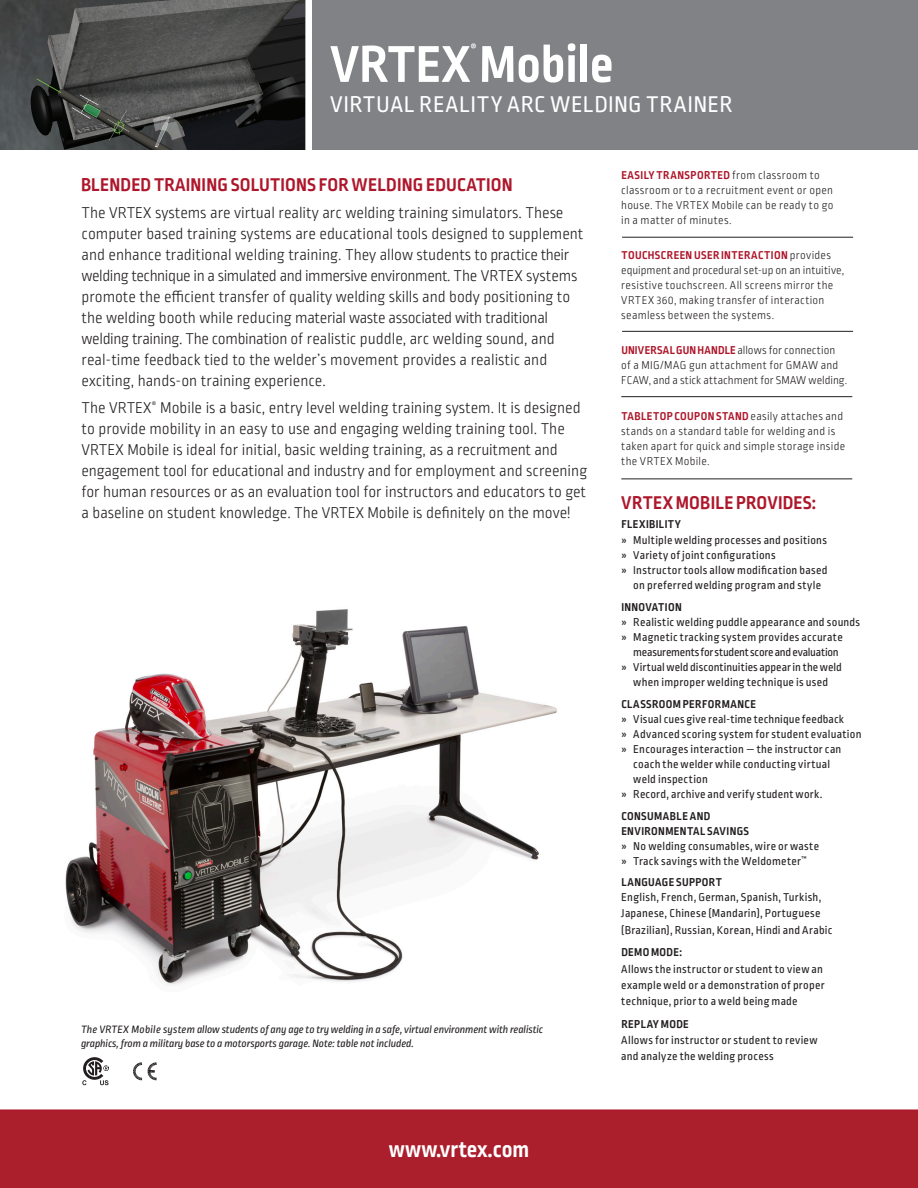
<style>
.page{position:relative;width:918px;height:1188px;background:#fff}
.page>*{position:absolute;margin:0;border:0;box-sizing:border-box;transform-origin:0 0}
.Headline_2{font:700 54.6px "Ropa Sans Pro";color:#fff}
.Subheads{font:24px "Ropa Sans Pro";letter-spacing:.025em;color:#fff}
.body{font:700 24px "Ropa Sans Pro";color:#fff}
.body-2{font:700 19.5px "Ropa Sans Pro";letter-spacing:.01em;color:#ae172b}
.SmallPhotoDescriptio{font:700 19.5px "Ropa Sans Pro";letter-spacing:.01em;color:#ae172b}
.body-3{font:300 16.5px/21px "Ropa Sans Pro";color:#231f20}
.Headline_2-2{font:700 12.3px "Ropa Sans Pro";color:#fff}
.SmallPhotoDescriptio-2{font:12px/15px "Ropa Sans Pro";letter-spacing:.02em;color:#231f20}
.SmallPhotoDescriptio-3{font:300 12px/15px "Ropa Sans Pro";letter-spacing:.02em;color:#231f20}
.SmallPhotoDescriptio-4{font:700 12px/15px "Ropa Sans Pro";letter-spacing:.03em;color:#231f20}
.t1{font:italic 11.25px/13.5px "Ropa Sans Pro";letter-spacing:-.01em;color:#231f20}
.s1{font-weight:700;color:#ae172b}
</style>
<div class="page">
<div style="left:312px;top:0;width:606px;height:150px;background:#808285"></div>
<img style="left:0;top:0;width:304px;height:150px">
<img style="left:65px;top:609px;width:492px;height:376px">
<div style="left:0;top:1109px;width:918px;height:79px;background:#ab1e2c"></div>
<hr style="left:621px;top:479px;width:231px;height:1px;background:#231f20">
<hr style="left:621px;top:396px;width:231px;height:1px;background:#231f20">
<hr style="left:622px;top:331px;width:231px;height:1px;background:#231f20">
<hr style="left:622px;top:237px;width:231px;height:1px;background:#231f20">
<svg style="left:133px;top:1062px;width:9px;height:18px"></svg>
<svg style="left:148px;top:1062px;width:9px;height:18px"></svg>
<svg style="left:82px;top:1057px;width:27px;height:28px"></svg>
<p class="Headline_2" style="left:330px;top:33px;width:285px">VRTEX Mobile</p>
<p class="Headline_2-2" style="left:470px;top:41px;width:8px">®</p>
<p class="Subheads" style="left:330px;top:91px;width:404px">VIRTUAL REALITY ARC WELDING TRAINER</p>
<p class="body-2" style="left:81px;top:174px;width:433px">BLENDED TRAINING SOLUTIONS FOR WELDING EDUCATION</p>
<p class="body-3" style="left:82px;top:203px;width:503px">The VRTEX systems are virtual reality arc welding training simulators. These computer based training systems are educational tools designed to supplement and enhance traditional welding training. They allow students to practice their welding technique in a simulated and immersive environment. The VRTEX systems promote the efficient transfer of quality welding skills and body positioning to the welding booth while reducing material waste associated with traditional welding training. The combination of realistic puddle, arc welding sound, and real-time feedback tied to the welder’s movement provides a realistic and exciting, hands-on training experience.</p>
<p class="body-3" style="left:82px;top:399px;width:507px">The VRTEX<sup>®</sup> Mobile is a basic, entry level welding training system. It is designed to provide mobility in an easy to use and engaging welding training tool. The VRTEX Mobile is ideal for initial, basic welding training, as a recruitment and engagement tool for educational and industry and for employment and screening for human resources or as an evaluation tool for instructors and educators to get a baseline on student knowledge. The VRTEX Mobile is definitely on the move!</p>
<p class="t1" style="left:81px;top:1023px;width:464px">The VRTEX Mobile system allow students of any age to try welding in a safe, virtual environment with realistic graphics, from a military base to a motorsports garage. Note: table not included.</p>
<p class="body" style="left:389px;top:1135px;width:142px">www.vrtex.com</p>
<p class="SmallPhotoDescriptio-3" style="left:621px;top:169px;width:214px"><span class="s1">EASILY TRANSPORTED</span> from classroom to classroom or to a recruitment event or open house. The VRTEX Mobile can be ready to go in a matter of minutes.</p>
<p class="SmallPhotoDescriptio-3" style="left:621px;top:248px;width:225px"><span class="s1">TOUCHSCREEN USER INTERACTION</span> provides equipment and procedural set-up on an intuitive, resistive touchscreen. All screens mirror the VRTEX 360, making transfer of interaction seamless between the systems.</p>
<p class="SmallPhotoDescriptio-3" style="left:621px;top:343px;width:227px"><span class="s1">UNIVERSAL GUN HANDLE</span> allows for connection of a MIG/MAG gun attachment for GMAW and<br>FCAW, and a stick attachment for SMAW welding.</p>
<p class="SmallPhotoDescriptio-3" style="left:621px;top:410px;width:225px"><span class="s1">TABLETOP COUPON STAND</span> easily attaches and stands on a standard table for welding and is taken apart for quick and simple storage inside the VRTEX Mobile.</p>
<p class="SmallPhotoDescriptio" style="left:621px;top:491px;width:196px">VRTEX MOBILE PROVIDES:</p>
<p class="SmallPhotoDescriptio-4" style="left:621px;top:517px;width:61px">FLEXIBILITY</p>
<p class="SmallPhotoDescriptio-2" style="left:621px;top:534px;width:207px">» Multiple welding processes and positions</p>
<p class="SmallPhotoDescriptio-2" style="left:621px;top:549px;width:156px">» Variety of joint configurations</p>
<p class="SmallPhotoDescriptio-2" style="left:621px;top:564px;width:208px;text-align:center">» Instructor tools allow modification based on preferred welding program and style</p>
<p class="SmallPhotoDescriptio-4" style="left:621px;top:600px;width:62px">INNOVATION</p>
<p class="SmallPhotoDescriptio-2" style="left:621px;top:615px;width:240px">» Realistic welding puddle appearance and sounds</p>
<p class="SmallPhotoDescriptio-2" style="left:633px;top:630px;width:211px;text-indent:-12px">» Magnetic tracking system provides accurate measurements for student score and evaluation</p>
<p class="SmallPhotoDescriptio-2" style="left:621px;top:660px;width:222px;text-align:center">» Virtual weld discontinuities appear in the weld when improper welding technique is used</p>
<p class="SmallPhotoDescriptio-4" style="left:621px;top:697px;width:136px">CLASSROOM PERFORMANCE</p>
<p class="SmallPhotoDescriptio-2" style="left:621px;top:712px;width:224px">» Visual cues give real-time technique feedback</p>
<p class="SmallPhotoDescriptio-2" style="left:621px;top:727px;width:242px">» Advanced scoring system for student evaluation</p>
<p class="SmallPhotoDescriptio-2" style="left:633px;top:742px;width:210px;text-indent:-12px">» Encourages interaction — the instructor can coach the welder while conducting virtual weld inspection</p>
<p class="SmallPhotoDescriptio-2" style="left:621px;top:787px;width:203px">» Record, archive and verify student work.</p>
<p class="SmallPhotoDescriptio-4" style="left:621px;top:809px;width:129px">CONSUMABLE AND<br>ENVIRONMENTAL SAVINGS</p>
<p class="SmallPhotoDescriptio-2" style="left:621px;top:839px;width:199px">» No welding consumables, wire or waste</p>
<p class="SmallPhotoDescriptio-2" style="left:621px;top:854px;width:187px">» Track savings with the Weldometer<sup>™</sup></p>
<p class="SmallPhotoDescriptio-4" style="left:621px;top:876px;width:102px">LANGUAGE SUPPORT</p>
<p class="SmallPhotoDescriptio-2" style="left:621px;top:890px;width:213px;line-height:16.2px">English, French, German, Spanish, Turkish,<br>Japanese, Chinese (Mandarin), Portuguese (Brazilian), Russian, Korean, Hindi and Arabic</p>
<p class="SmallPhotoDescriptio-4" style="left:621px;top:946px;width:62px">DEMO MODE:</p>
<p class="SmallPhotoDescriptio-2" style="left:621px;top:961px;width:205px;line-height:16.2px">Allows the instructor or student to view an example weld or a demonstration of proper technique, prior to a weld being made</p>
<p class="SmallPhotoDescriptio-4" style="left:621px;top:1017px;width:69px">REPLAY MODE</p>
<p class="SmallPhotoDescriptio-2" style="left:621px;top:1033px;width:198px;line-height:16.2px">Allows for instructor or student to review and analyze the welding process</p>
</div>
